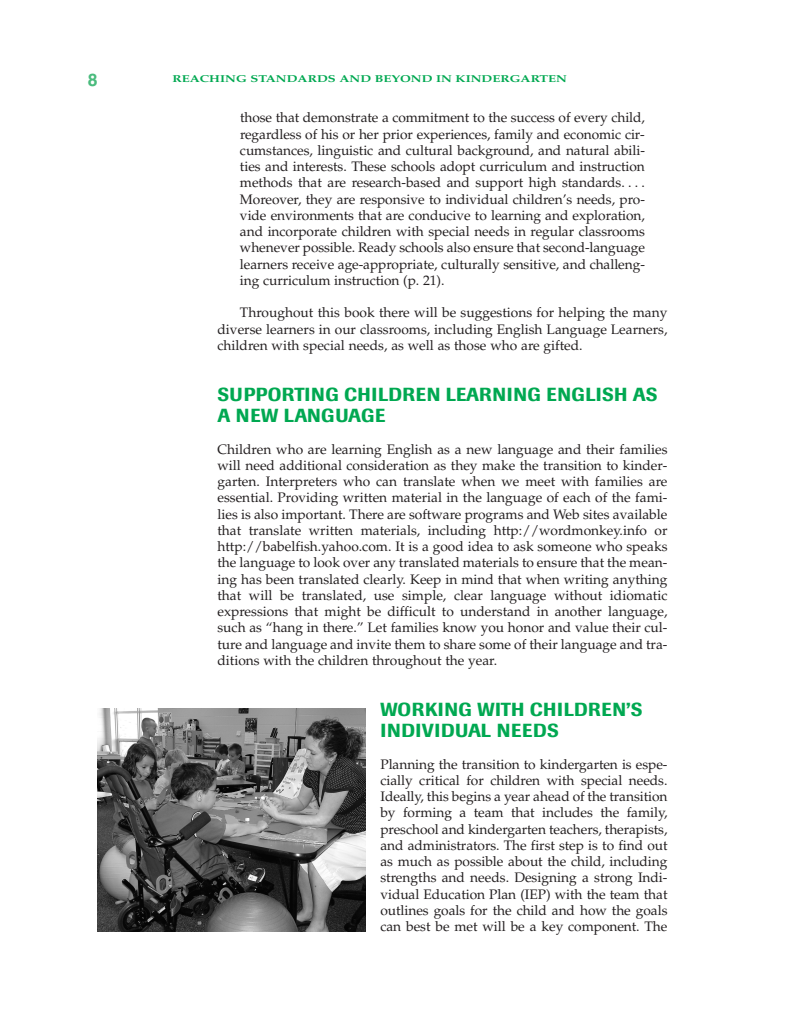
<style>
.page{position:relative;width:810px;height:1035px;background:#fff}
.page>*{position:absolute;margin:0;border:0;box-sizing:border-box;transform-origin:0 0}
.t1{font:500 18.75px/21.2px "Imago";letter-spacing:.02em;color:#00a851}
.t2{font:700 17.5px "Helvetica";color:#4abb7d}
.t3{font:13.75px/16.2px "Palatino";letter-spacing:-.005em;color:#231f20;text-align:justify}
.t4{font:700 10px "Palatino";color:#00a851;scale:1.3 1}
</style>
<div class="page">
<img style="left:98px;top:709px;width:267px;height:222px">
<p class="t2" style="left:88px;top:74px;width:11px">8</p>
<p class="t4" style="left:172px;top:75px;width:305px">REACHING STANDARDS AND BEYOND IN KINDERGARTEN</p>
<p class="t3" style="left:240px;top:111px;width:407px">those that demonstrate a commitment to the success of every child, regardless of his or her prior experiences, family and economic cir&shy;cumstances, linguistic and cultural background, and natural abili&shy;ties and interests. These schools adopt curriculum and instruction methods that are research-based and support high standards. . . .<br>Moreover, they are responsive to individual children’s needs, pro&shy;vide environments that are conducive to learning and exploration, and incorporate children with special needs in regular classrooms whenever possible. Ready schools also ensure that second-language learners receive age-appropriate, culturally sensitive, and challeng&shy;ing curriculum instruction (p. 21).</p>
<p class="t3" style="left:217px;top:306px;width:452px;text-indent:23px">Throughout this book there will be suggestions for helping the many diverse learners in our classrooms, including English Language Learners, children with special needs, as well as those who are gifted.</p>
<p class="t1" style="left:217px;top:386px;width:442px">SUPPORTING CHILDREN LEARNING ENGLISH AS<br>A NEW LANGUAGE</p>
<p class="t3" style="left:217px;top:443px;width:452px">Children who are learning English as a new language and their families will need additional consideration as they make the transition to kinder&shy;garten. Interpreters who can translate when we meet with families are essential. Providing written material in the language of each of the fami&shy;lies is also important. There are software programs and Web sites available that translate written materials, including http://wordmonkey.info or http://babelfish.yahoo.com. It is a good idea to ask someone who speaks the language to look over any translated materials to ensure that the mean&shy;ing has been translated clearly. Keep in mind that when writing anything that will be translated, use simple, clear language without idiomatic expressions that might be difficult to understand in another language, such as “hang in there.” Let families know you honor and value their cul&shy;ture and language and invite them to share some of their language and tra&shy;ditions with the children throughout the year.</p>
<p class="t1" style="left:380px;top:701px;width:264px">WORKING WITH CHILDREN’S<br>INDIVIDUAL NEEDS</p>
<p class="t3" style="left:380px;top:758px;width:289px">Planning the transition to kindergarten is espe&shy;cially critical for children with special needs.<br>Ideally, this begins a year ahead of the transition by forming a team that includes the family, preschool and kindergarten teachers, therapists, and administrators. The first step is to find out as much as possible about the child, including strengths and needs. Designing a strong Indi&shy;vidual Education Plan (IEP) with the team that outlines goals for the child and how the goals can best be met will be a key component. The</p>
</div>
